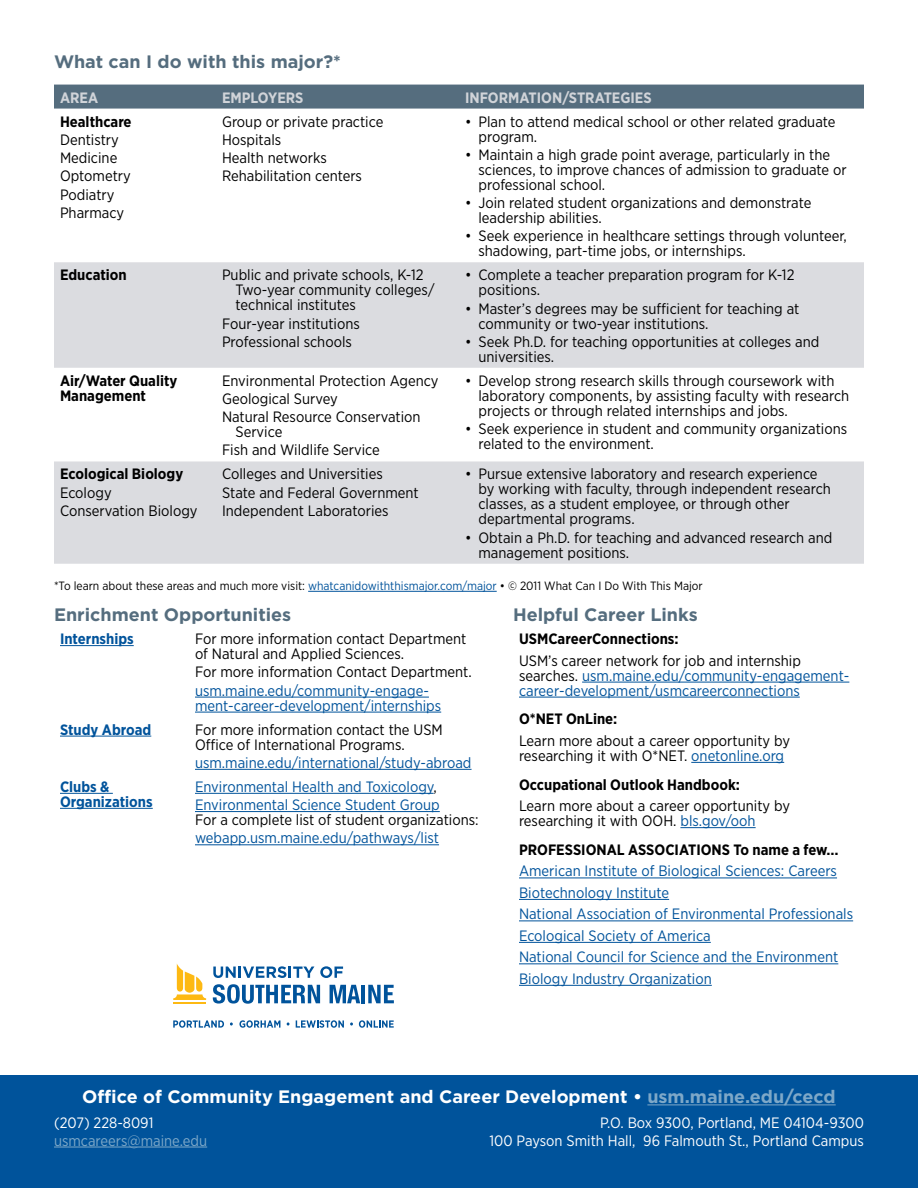
<style>
.page{position:relative;width:918px;height:1188px;background:#fff}
.page>*{position:absolute;margin:0;border:0;box-sizing:border-box;transform-origin:0 0}
.t1{font:700 18px "Gotham";color:#fff}
.t2{font:700 18px "Gotham";color:#556d7e}
.t3{font:15px/15px "Gotham Narrow";color:#000}
.t4{font:15px/21.5px "Gotham Narrow";color:#00539b}
.t5{font:700 15px/15px "Gotham Narrow";color:#000}
.t6{font:15px/18px "Gotham Narrow";color:#fff;text-align:right}
.t7{font:700 15px/15px "Gotham Narrow";color:#00539b}
.t8{font:700 15px "Gotham Narrow";color:#d1d4d9}
.t9{font:15px "Gotham Narrow";color:#7ea8c8}
.t10{font:12px "Gotham Narrow";color:#000}
.s1{color:#00539b}
.s2{color:#000}
.s3{color:#7ea8c8}
</style>
<div class="page">
<div style="left:0;top:1075px;width:918px;height:113px;background:#00539b"></div>
<hr style="left:54px;top:1147px;width:153px;height:1px;background:#7ea8c8">
<hr style="left:647px;top:1104px;width:189px;height:1px;background:#7ea8c8">
<div style="left:54px;top:85px;width:810px;height:24px;background:#556d7e"></div>
<svg style="left:54px;top:262px;width:810px;height:302px;fill:#dbdce0"></svg>
<hr style="left:60px;top:645px;width:74px;height:1px;background:#00539b">
<hr style="left:195px;top:697px;width:234px;height:1px;background:#00539b">
<hr style="left:195px;top:712px;width:246px;height:1px;background:#00539b">
<hr style="left:60px;top:736px;width:91px;height:1px;background:#00539b">
<hr style="left:195px;top:769px;width:277px;height:1px;background:#00539b">
<hr style="left:60px;top:793px;width:53px;height:1px;background:#00539b">
<hr style="left:60px;top:808px;width:93px;height:1px;background:#00539b">
<hr style="left:195px;top:793px;width:239px;height:1px;background:#00539b">
<hr style="left:195px;top:811px;width:245px;height:1px;background:#00539b">
<hr style="left:195px;top:844px;width:244px;height:1px;background:#00539b">
<hr style="left:582px;top:682px;width:267px;height:1px;background:#00539b">
<hr style="left:519px;top:697px;width:281px;height:1px;background:#00539b">
<hr style="left:691px;top:762px;width:93px;height:1px;background:#00539b">
<hr style="left:680px;top:827px;width:76px;height:1px;background:#00539b">
<hr style="left:519px;top:878px;width:318px;height:1px;background:#00539b">
<hr style="left:519px;top:899px;width:150px;height:1px;background:#00539b">
<hr style="left:519px;top:921px;width:334px;height:1px;background:#00539b">
<hr style="left:519px;top:942px;width:192px;height:1px;background:#00539b">
<hr style="left:519px;top:963px;width:319px;height:1px;background:#00539b">
<hr style="left:519px;top:985px;width:193px;height:1px;background:#00539b">
<hr style="left:308px;top:591px;width:189px;height:1px;background:#00539b">
<svg style="left:173px;top:1020px;width:51px;height:8px"></svg>
<svg style="left:230px;top:1022px;width:3px;height:4px"></svg>
<svg style="left:239px;top:1020px;width:41px;height:8px"></svg>
<svg style="left:296px;top:1020px;width:48px;height:8px"></svg>
<svg style="left:350px;top:1022px;width:3px;height:4px"></svg>
<svg style="left:359px;top:1020px;width:35px;height:8px"></svg>
<hr style="left:173px;top:1002px;width:33px;height:1px;background:#fdb913">
<svg style="left:173px;top:964px;width:33px;height:36px"></svg>
<svg style="left:213px;top:984px;width:107px;height:20px"></svg>
<svg style="left:330px;top:985px;width:30px;height:18px"></svg>
<hr style="left:361px;top:985px;width:4px;height:18px;background:#00539b">
<svg style="left:368px;top:985px;width:26px;height:18px"></svg>
<svg style="left:213px;top:966px;width:101px;height:12px"></svg>
<svg style="left:320px;top:966px;width:23px;height:12px"></svg>
<p class="t2" style="left:54px;top:50px;width:288px">What can I do with this major?*</p>
<p class="t8" style="left:60px;top:88px;width:40px">AREA</p>
<p class="t8" style="left:222px;top:88px;width:83px">EMPLOYERS</p>
<p class="t8" style="left:465px;top:88px;width:188px">INFORMATION/STRATEGIES</p>
<p class="t5" style="left:60px;top:114px;width:73px">Healthcare</p>
<p class="t3" style="left:60px;top:130px;width:72px;line-height:18.3px">Dentistry<br>Medicine<br>Optometry<br>Podiatry<br>Pharmacy</p>
<p class="t3" style="left:222px;top:112px;width:163px;line-height:18.3px">Group or private practice<br>Hospitals<br>Health networks<br>Rehabilitation centers</p>
<p class="t3" style="left:478px;top:113px;width:359px;text-indent:-14px">• Plan to attend medical school or other related graduate program.</p>
<p class="t3" style="left:478px;top:147px;width:370px;text-indent:-14px">• Maintain a high grade point average, particularly in the sciences, to improve chances of admission to graduate or professional school.</p>
<p class="t3" style="left:478px;top:195px;width:334px;text-indent:-14px">• Join related student organizations and demonstrate leadership abilities.</p>
<p class="t3" style="left:478px;top:228px;width:370px;text-indent:-14px">• Seek experience in healthcare settings through volunteer, shadowing, part-time jobs, or internships.</p>
<p class="t5" style="left:60px;top:267px;width:68px">Education</p>
<p class="t3" style="left:236px;top:267px;width:201px;text-indent:-14px">Public and private schools, K-12<br>Two-year community colleges/ technical institutes</p>
<p class="t3" style="left:222px;top:314px;width:139px;line-height:18.3px">Four-year institutions<br>Professional schools</p>
<p class="t5" style="left:60px;top:373px;width:119px">Air/Water Quality<br>Management</p>
<p class="t3" style="left:222px;top:371px;width:218px;line-height:18.3px">Environmental Protection Agency<br>Geological Survey<br>Natural Resource Conservation</p>
<p class="t3" style="left:222px;top:423px;width:159px;line-height:18.3px;text-indent:14px">Service<br>Fish and Wildlife Service</p>
<p class="t3" style="left:478px;top:267px;width:317px;text-indent:-14px">• Complete a teacher preparation program for K-12 positions.</p>
<p class="t3" style="left:478px;top:300px;width:322px;text-indent:-14px">• Master’s degrees may be sufficient for teaching at community or two-year institutions.</p>
<p class="t3" style="left:478px;top:334px;width:342px;text-indent:-14px">• Seek Ph.D. for teaching opportunities at colleges and universities.</p>
<p class="t3" style="left:478px;top:373px;width:372px;text-indent:-14px">• Develop strong research skills through coursework with laboratory components, by assisting faculty with research projects or through related internships and jobs.</p>
<p class="t3" style="left:478px;top:421px;width:370px;text-indent:-14px">• Seek experience in student and community organizations related to the environment.</p>
<p class="t5" style="left:60px;top:467px;width:125px">Ecological Biology</p>
<p class="t3" style="left:60px;top:483px;width:139px;line-height:18.3px">Ecology<br>Conservation Biology</p>
<p class="t3" style="left:222px;top:465px;width:198px;line-height:18.3px">Colleges and Universities<br>State and Federal Government<br>Independent Laboratories</p>
<p class="t3" style="left:478px;top:466px;width:354px;text-indent:-14px">• Pursue extensive laboratory and research experience by working with faculty, through independent research classes, as a student employee, or through other departmental programs.</p>
<p class="t3" style="left:478px;top:530px;width:355px;text-indent:-14px">• Obtain a Ph.D. for teaching and advanced research and management positions.</p>
<p class="t10" style="left:54px;top:578px;width:650px">*To learn about these areas and much more visit: <span class="s1">whatcanidowiththismajor.com/major</span> • © 2011 What Can I Do With This Major</p>
<p class="t2" style="left:54px;top:603px;width:239px">Enrichment Opportunities</p>
<p class="t2" style="left:513px;top:603px;width:186px">Helpful Career Links</p>
<p class="t7" style="left:60px;top:631px;width:75px">Internships</p>
<p class="t3" style="left:195px;top:631px;width:273px">For more information contact Department of Natural and Applied Sciences.</p>
<p class="t3" style="left:195px;top:664px;width:278px">For more information Contact Department.</p>
<p class="t4" style="left:195px;top:683px;width:248px;line-height:15px">usm.maine.edu/community-engage&shy;ment-career-development/internships</p>
<p class="t7" style="left:60px;top:722px;width:93px">Study Abroad</p>
<p class="t3" style="left:195px;top:722px;width:249px">For more information contact the USM<br>Office of International Programs.</p>
<p class="t4" style="left:195px;top:752px;width:278px">usm.maine.edu/international/study-abroad</p>
<p class="t7" style="left:60px;top:779px;width:94px">Clubs &amp;<br>Organizations</p>
<p class="t4" style="left:195px;top:777px;width:246px;line-height:18.3px">Environmental Health and Toxicology<span class="s2">,<br></span>Environmental Science Student Group</p>
<p class="t3" style="left:195px;top:812px;width:285px">For a complete list of student organizations:</p>
<p class="t4" style="left:195px;top:827px;width:246px">webapp.usm.maine.edu/pathways/list</p>
<p class="t5" style="left:519px;top:631px;width:161px">USMCareerConnections:</p>
<p class="t4" style="left:519px;top:653px;width:332px;line-height:15px"><span class="s2">USM’s career network for job and internship searches.</span> usm.maine.edu/community-engagement&shy;career-development/usmcareerconnections</p>
<p class="t5" style="left:519px;top:711px;width:100px">O*NET OnLine:</p>
<p class="t3" style="left:519px;top:733px;width:273px">Learn more about a career opportunity by researching it with O*NET. <span class="s1">onetonline.org</span></p>
<p class="t5" style="left:519px;top:777px;width:223px">Occupational Outlook Handbook:</p>
<p class="t3" style="left:519px;top:798px;width:273px">Learn more about a career opportunity by researching it with OOH. <span class="s1">bls.gov/ooh</span></p>
<p class="t5" style="left:519px;top:842px;width:321px">PROFESSIONAL ASSOCIATIONS To name a few…</p>
<p class="t4" style="left:519px;top:860px;width:336px">American Institute of Biological Sciences: Careers Biotechnology Institute<br>National Association of Environmental Professionals Ecological Society of America<br>National Council for Science and the Environment Biology Industry Organization</p>
<p class="t1" style="left:82px;top:1085px;width:755px">Office of Community Engagement and Career Development • <span class="s3">usm.maine.edu/cecd</span></p>
<p class="t6" style="left:54px;top:1113px;width:101px">(207) 228-8091</p>
<p class="t9" style="left:54px;top:1131px;width:155px">usmcareers@maine.edu</p>
<p class="t6" style="left:489px;top:1113px;width:376px">P.O. Box 9300, Portland, ME 04104-9300<br>100 Payson Smith Hall, 96 Falmouth St., Portland Campus</p>
</div>
